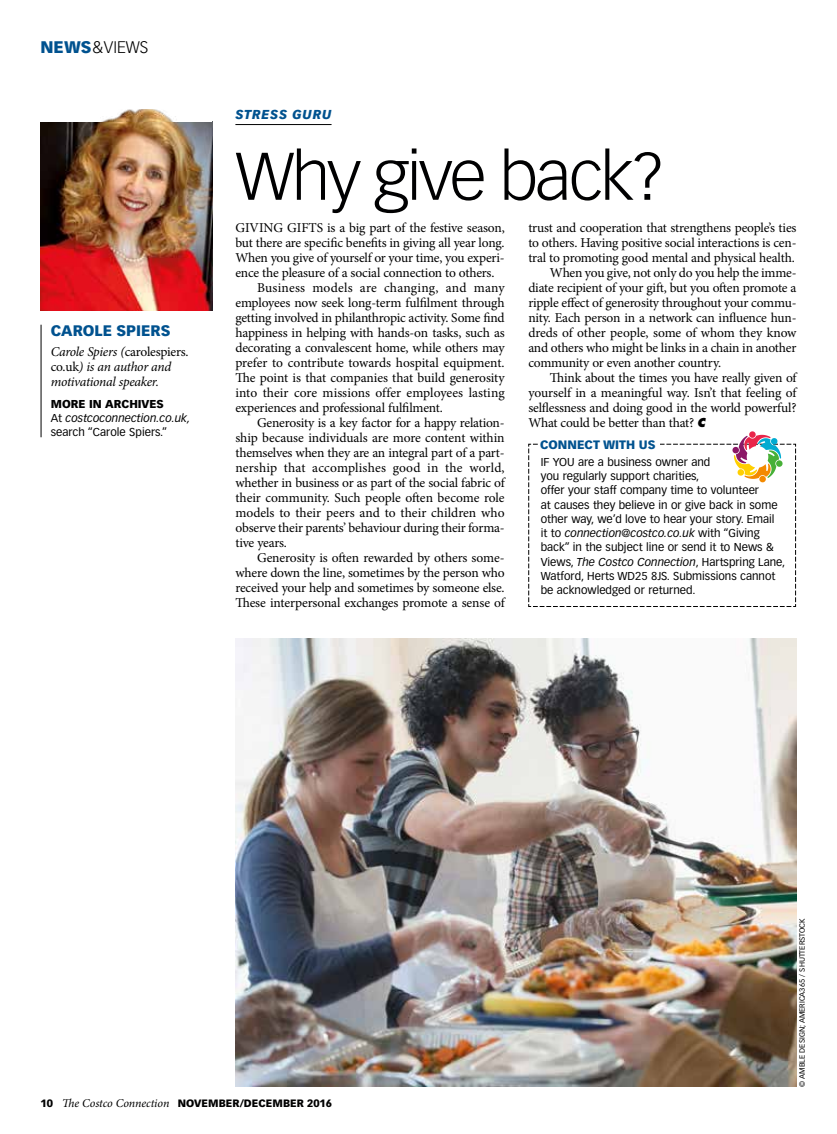
<style>
.page{position:relative;width:837px;height:1134px;background:#fff}
.page>*{position:absolute;margin:0;border:0;box-sizing:border-box;transform-origin:0 0}
.t1{font:300 66px "Vectora LT Std";letter-spacing:-.04em;color:#000001;scale:1.05 1}
.t2{font:300 16.5px "Vectora LT Std";color:#000001}
.t3{font:900 15px "Vectora LT Std";color:#00528f}
.t4{font:13.5px "Minion Pro";letter-spacing:-.015em;color:#000001}
.t5{font:italic 13.5px/15px "Minion Pro";letter-spacing:-.025em;color:#000001}
.t6{font:13.5px "Minion Pro";letter-spacing:.01em;color:#000001}
.t7{font:13.5px "Minion Pro";letter-spacing:.015em;color:#000001}
.t8{font:italic 900 12.75px "Vectora LT Std";letter-spacing:.05em;color:#00528f}
.t9{font:900 12px "Vectora LT Std";color:#00528f}
.t10{font:11.25px/14.2px "Vectora LT Std";color:#000001}
.t11{font:900 10.5px "Vectora LT Std";color:#000001}
.t12{font:7.5px "Vectora LT Std";color:#000001}
.s1{font-weight:900;color:#00528f}
.s2{font-style:normal}
.s3{font-weight:900}
.s4{font-style:italic}
.s5{font-family:"Futura Std";font-weight:800;font-style:italic;font-size:12px}
.s6{font-family:"Minion Pro";font-weight:400;font-style:italic;font-size:12px}
</style>
<div class="page">
<img style="left:40px;top:122px;width:172px;height:189px">
<hr style="left:235px;top:124px;width:97px;height:1px;background:#000001">
<hr style="left:41px;top:325px;width:1px;height:112px;background:#000001">
<svg style="left:101px;top:109px;width:75px;height:13px"></svg>
<svg style="left:528px;top:431px;width:268px;height:176px"></svg>
<img style="left:235px;top:638px;width:561px;height:449px">
<p class="t2" style="left:40px;top:38px;width:109px"><span class="s1">NEWS</span>&amp;VIEWS</p>
<p class="t3" style="left:51px;top:321px;width:121px">CAROLE SPIERS</p>
<p class="t5" style="left:51px;top:344px;width:139px">Carole Spiers (<span class="s2">carolespiers. co.uk</span>) is an author and motivational speaker.</p>
<p class="t10" style="left:51px;top:397px;width:141px"><span class="s3">MORE IN ARCHIVES<br></span>At <span class="s4">costcoconnection.co.uk, </span>search “Carole Spiers.”</p>
<p class="t8" style="left:235px;top:107px;width:98px">STRESS GURU</p>
<h1 class="t1" style="left:235px;top:138px;width:412px">Why give back?</h1>
<p class="t4" style="left:528px;top:218px;width:270px">trust and cooperation that strengthens people’s ties</p>
<p class="t4" style="left:528px;top:233px;width:270px">to others. Having positive social interactions is cen-</p>
<p class="t4" style="left:528px;top:248px;width:268px">tral to promoting good mental and physical health.</p>
<p class="t4" style="left:550px;top:263px;width:248px">When you give, not only do you help the imme-</p>
<p class="t4" style="left:528px;top:278px;width:270px">diate recipient of your gift, but you often promote a</p>
<p class="t4" style="left:528px;top:293px;width:270px">ripple effect of generosity throughout your commu-</p>
<p class="t4" style="left:528px;top:308px;width:270px">nity. Each person in a network can influence hun-</p>
<p class="t4" style="left:528px;top:323px;width:270px">dreds of other people, some of whom they know</p>
<p class="t4" style="left:528px;top:338px;width:270px">and others who might be links in a chain in another</p>
<p class="t4" style="left:528px;top:353px;width:194px">community or even another country.</p>
<p class="t4" style="left:550px;top:368px;width:248px">Think about the times you have really given of</p>
<p class="t4" style="left:528px;top:383px;width:270px">yourself in a meaningful way. Isn’t that feeling of</p>
<p class="t4" style="left:528px;top:398px;width:270px">selflessness and doing good in the world powerful?</p>
<p class="t4" style="left:528px;top:413px;width:178px">What could be better than that? <span class="s5">C</span></p>
<p class="t10" style="left:541px;top:455px;width:246px">IF YOU are a business owner and<br>you regularly support charities,<br>offer your staff company time to volunteer<br>at causes they believe in or give back in some other way, we’d love to hear your story. Email<br>it to <span class="s4">connection@costco.co.uk</span> with “Giving back” in the subject line or send it to News &amp; Views, <span class="s4">The Costco Connection</span>, Hartspring Lane, Watford, Herts WD25 8JS. Submissions cannot be acknowledged or returned.</p>
<p class="t4" style="left:235px;top:218px;width:271px">GIVING GIFTS is a big part of the festive season,</p>
<p class="t4" style="left:235px;top:233px;width:271px">but there are specific benefits in giving all year long.</p>
<p class="t4" style="left:235px;top:248px;width:271px">When you give of yourself or your time, you experi-</p>
<p class="t4" style="left:235px;top:263px;width:261px">ence the pleasure of a social connection to others.</p>
<p class="t7" style="left:257px;top:278px;width:249px">Business models are changing, and many</p>
<p class="t4" style="left:235px;top:293px;width:271px">employees now seek long-term fulfilment through</p>
<p class="t4" style="left:235px;top:308px;width:271px">getting involved in philanthropic activity. Some find</p>
<p class="t4" style="left:235px;top:323px;width:271px">happiness in helping with hands-on tasks, such as</p>
<p class="t4" style="left:235px;top:338px;width:271px">decorating a convalescent home, while others may</p>
<p class="t4" style="left:235px;top:353px;width:271px">prefer to contribute towards hospital equipment.</p>
<p class="t4" style="left:235px;top:368px;width:271px">The point is that companies that build generosity</p>
<p class="t4" style="left:235px;top:383px;width:271px">into their core missions offer employees lasting</p>
<p class="t4" style="left:235px;top:398px;width:209px">experiences and professional fulfilment.</p>
<p class="t4" style="left:257px;top:413px;width:249px">Generosity is a key factor for a happy relation-</p>
<p class="t4" style="left:235px;top:428px;width:271px">ship because individuals are more content within</p>
<p class="t4" style="left:235px;top:443px;width:271px">themselves when they are an integral part of a part-</p>
<p class="t6" style="left:235px;top:458px;width:271px">nership that accomplishes good in the world,</p>
<p class="t4" style="left:235px;top:473px;width:271px">whether in business or as part of the social fabric of</p>
<p class="t4" style="left:235px;top:488px;width:271px">their community. Such people often become role</p>
<p class="t4" style="left:235px;top:503px;width:271px">models to their peers and to their children who</p>
<p class="t4" style="left:235px;top:518px;width:271px">observe their parents’ behaviour during their forma-</p>
<p class="t4" style="left:235px;top:533px;width:53px">tive years.</p>
<p class="t4" style="left:257px;top:548px;width:249px">Generosity is often rewarded by others some-</p>
<p class="t4" style="left:235px;top:563px;width:271px">where down the line, sometimes by the person who</p>
<p class="t4" style="left:235px;top:578px;width:271px">received your help and sometimes by someone else.</p>
<p class="t4" style="left:235px;top:593px;width:271px">These interpersonal exchanges promote a sense of</p>
<p class="t9" style="left:540px;top:437px;width:117px">CONNECT WITH US</p>
<p class="t12" style="left:798px;top:1087px;width:170px;rotate:-90deg">© AMBLE DESIGN; AMERICA365 / SHUTTERSTOCK</p>
<p class="t11" style="left:40px;top:1096px;width:293px">10 <span class="s6">The Costco Connection</span> NOVEMBER/DECEMBER 2016</p>
</div>
